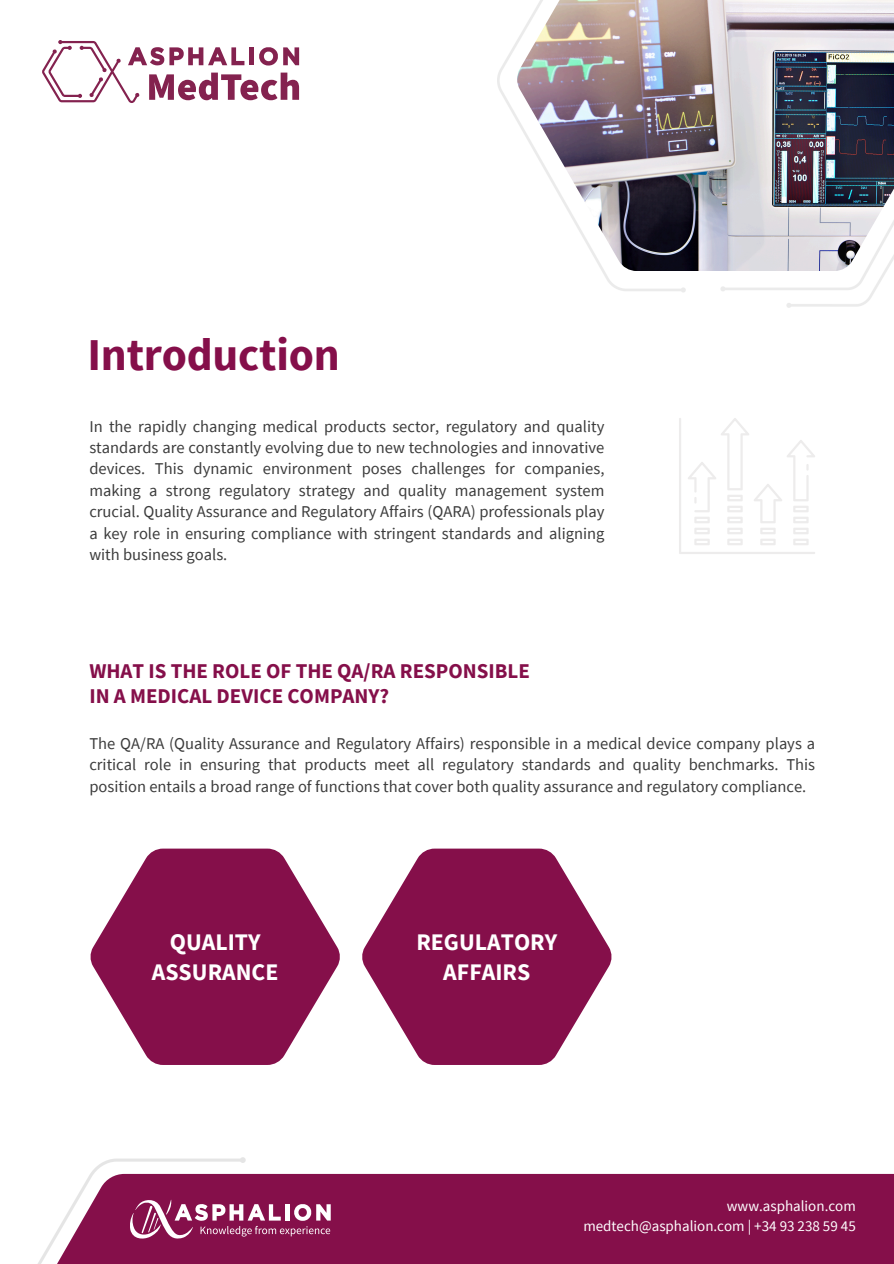
<style>
.page{position:relative;width:894px;height:1264px;background:#fff}
.page>*{position:absolute;margin:0;border:0;box-sizing:border-box;transform-origin:0 0}
.t1{font:700 45.45px "Source Sans Pro";letter-spacing:-.005em;color:#850f4a}
.t2{font:700 23.7px/30.2px "Source Sans Pro";color:#fff;text-align:center}
.t3{font:700 21px/24.8px "Source Sans Pro";color:#850f4a}
.t4{font:16.5px/21.3px "Source Sans Pro";color:#3c3c3c;text-align:justify}
.t5{font:15px "Source Sans Pro";color:#fff}
</style>
<div class="page">
<div style="left:330px;top:1173px;width:563px;height:90px;background:#850f4a"></div>
<img style="left:498px;top:41px;width:389px;height:266px">
<img style="left:517px;top:0;width:376px;height:270px">
<svg style="left:42px;top:40px;width:257px;height:63px"></svg>
<svg style="left:38px;top:1157px;width:292px;height:106px"></svg>
<svg style="left:679px;top:418px;width:136px;height:136px"></svg>
<svg style="left:362px;top:848px;width:249px;height:216px;fill:#850f4a"></svg>
<svg style="left:90px;top:848px;width:250px;height:216px;fill:#850f4a"></svg>
<h3 class="t1" style="left:87px;top:325px;width:254px">Introduction</h3>
<p class="t4" style="left:89px;top:415px;width:516px">In the rapidly changing medical products sector, regulatory and quality standards are constantly evolving due to new technologies and innovative devices. This dynamic environment poses challenges for companies, making a strong regulatory strategy and quality management system crucial. Quality Assurance and Regulatory Affairs (QARA) professionals play a key role in ensuring compliance with stringent standards and aligning with business goals.</p>
<p class="t3" style="left:89px;top:658px;width:442px">WHAT IS THE ROLE OF THE QA/RA RESPONSIBLE<br>IN A MEDICAL DEVICE COMPANY?</p>
<h1 class="t4" style="left:89px;top:732px;width:727px">The QA/RA (Quality Assurance and Regulatory Affairs) responsible in a medical device company plays a critical role in ensuring that products meet all regulatory standards and quality benchmarks. This position entails a broad range of functions that cover both quality assurance and regulatory compliance.</h1>
<h2 class="t2" style="left:152px;top:926px;width:128px">QUALITY<br>ASSURANCE</h2>
<p class="t2" style="left:416px;top:926px;width:142px">REGULATORY<br>AFFAIRS</p>
<p class="t5" style="left:726px;top:1195px;width:130px">www.asphalion.com</p>
<p class="t5" style="left:583px;top:1216px;width:274px">medtech@asphalion.com | +34 93 238 59 45</p>
</div>
